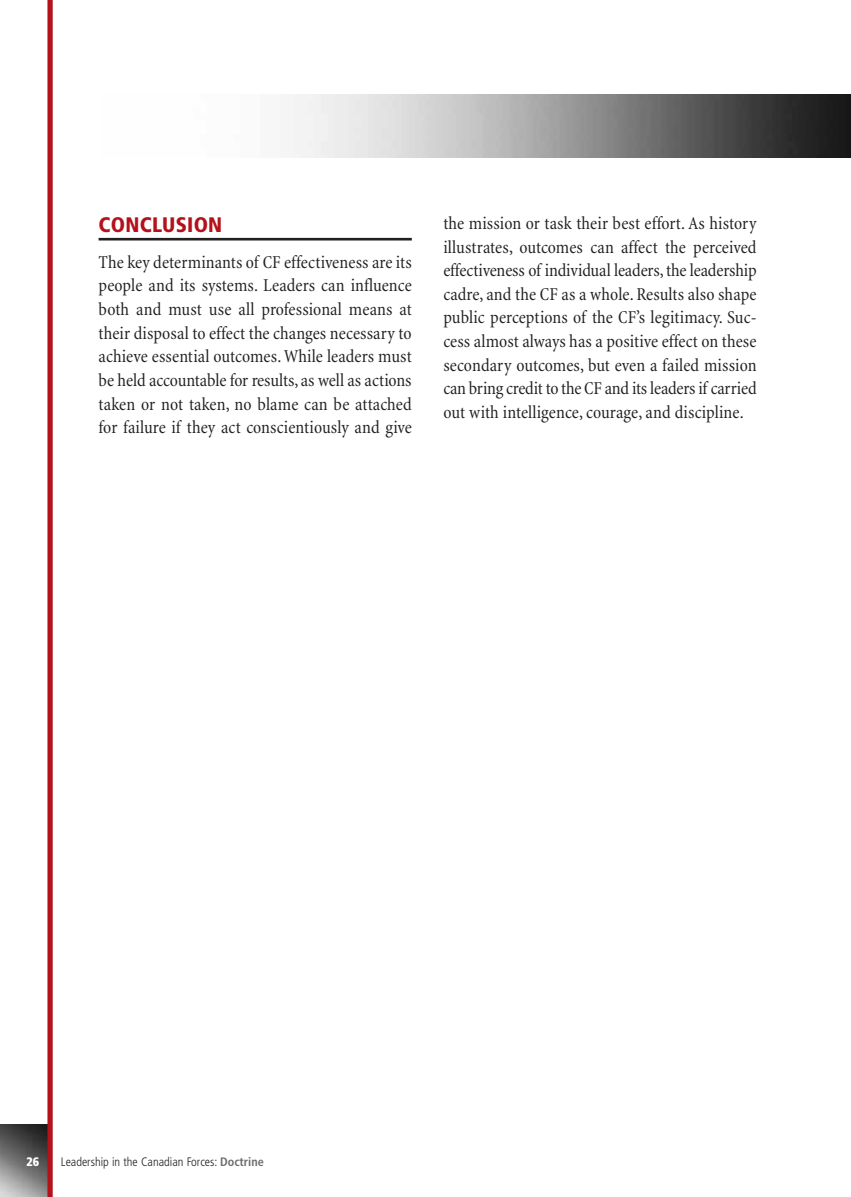
<style>
.page{position:relative;width:851px;height:1197px;background:#fff}
.page>*{position:absolute;margin:0;border:0;box-sizing:border-box;transform-origin:0 0}
.t1{font:900 condensed 21px "Frutiger";letter-spacing:.01em;color:#b5111a}
.t2{font:condensed 18.38px/23.6px "Minion";letter-spacing:.005em;color:#231f20;text-align:justify}
.t3{font:300 condensed 12.25px "Frutiger";color:#231f20}
.t4{font:900 condensed 12.25px "Frutiger";color:#fff}
.s1{font-weight:700;color:#6d6e70}
</style>
<div class="page">
<img style="left:294px;top:94px;width:557px;height:64px">
<hr style="left:99px;top:238px;width:313px;height:3px;background:#231f20">
<img style="left:0;top:1124px;width:47px;height:73px">
<div style="left:47px;top:0;width:6px;height:1197px;background:#b5111a"></div>
<p class="t1" style="left:99px;top:216px;width:125px">CONCLUSION</p>
<p class="t2" style="left:99px;top:252px;width:315px">The key determinants of CF effectiveness are its people and its systems. Leaders can influence both and must use all professional means at their disposal to effect the changes necessary to achieve essential outcomes. While leaders must be held accountable for results, as well as actions taken or not taken, no blame can be attached for failure if they act conscientiously and give</p>
<p class="t2" style="left:443px;top:213px;width:315px">the mission or task their best effort. As history illustrates, outcomes can affect the perceived effectiveness of individual leaders, the leadership cadre, and the CF as a whole. Results also shape public perceptions of the CF’s legitimacy. Suc&shy;cess almost always has a positive effect on these secondary outcomes, but even a failed mission can bring credit to the CF and its leaders if carried out with intelligence, courage, and discipline.</p>
<p class="t4" style="left:26px;top:1157px;width:14px">26</p>
<p class="t3" style="left:61px;top:1156px;width:204px">Leadership in the Canadian Forces: <span class="s1">Doctrine</span></p>
</div>
